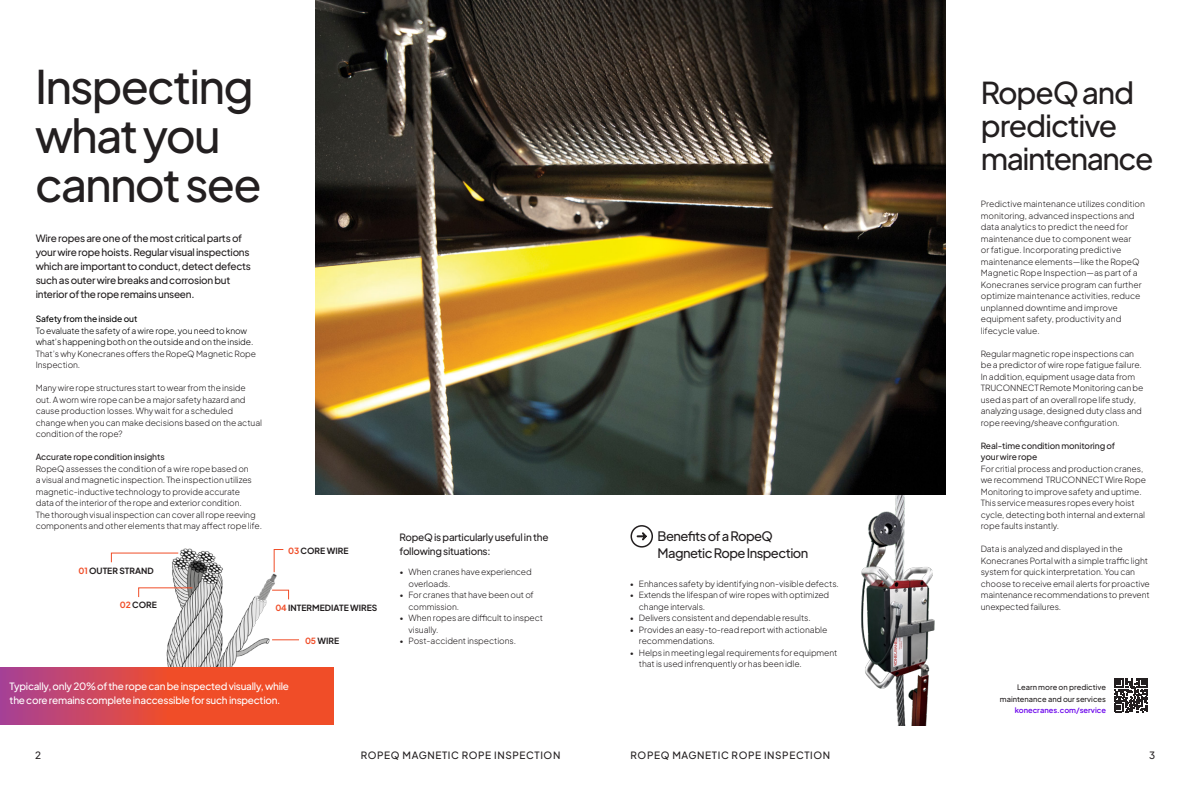
<style>
.page{position:relative;width:1191px;height:794px;background:#fff}
.page>*{position:absolute;margin:0;border:0;box-sizing:border-box;transform-origin:0 0}
.Headline_H2{font:500 46px/49px "Plus Jakarta Sans";letter-spacing:-.04em;color:#231f20}
.Headline_H2a{font:500 30px/33px "Plus Jakarta Sans";letter-spacing:-.04em;color:#231f20}
.Sub-headline_H4{font:500 13px/17px "Plus Jakarta Sans";letter-spacing:-.04em;color:#231f20}
.Lead_paragraph{font:500 10px/14px "Plus Jakarta Sans";letter-spacing:-.025em;color:#231f20}
.Lead_paragraph-2{font:500 10px/14px "Plus Jakarta Sans";letter-spacing:-.025em;color:#fff}
.UPPER_CASE{font:500 10px "Plus Jakarta Sans";letter-spacing:.06em;color:#231f20}
.Body_copy{font:300 8.5px/11.5px "Plus Jakarta Sans";letter-spacing:-.01em;color:#231f20}
.Body_copy-2{font:300 8.5px/11.5px "Plus Jakarta Sans";letter-spacing:-.01em;color:#000}
.Body_copy-3{font:500 8.5px "Plus Jakarta Sans";letter-spacing:-.01em;color:#231f20}
.Body_copy-4{font:700 8.5px "Plus Jakarta Sans";color:#231f20}
.Body_copy-5{font:500 8.5px "Plus Jakarta Sans";letter-spacing:-.01em;color:#000}
.Small_body_copy{font:500 7.5px/11.5px "Plus Jakarta Sans";color:#231f20;text-align:right}
.Small_body_copy-2{font:600 7.5px "Plus Jakarta Sans";color:#6900ec}
.s1{color:#231f20}
.s2{color:#f04d28}
</style>
<div class="page">
<img style="left:861px;top:495px;width:74px;height:230px">
<img style="left:315px;top:0;width:630px;height:494px">
<img style="left:149px;top:548px;width:151px;height:177px">
<div style="left:630px;top:525px;width:23px;height:22px;border:2px solid #231f20;border-radius:50%"></div>
<svg style="left:636px;top:532px;width:11px;height:9px"></svg>
<svg style="left:111px;top:552px;width:68px;height:11px"></svg>
<svg style="left:138px;top:587px;width:55px;height:10px"></svg>
<svg style="left:271px;top:589px;width:18px;height:11px"></svg>
<svg style="left:274px;top:549px;width:10px;height:24px"></svg>
<svg style="left:0;top:667px;width:334px;height:57px;background:#dc4a46"></svg>
<svg style="left:1114px;top:678px;width:34px;height:34px"></svg>
<svg style="left:272px;top:639px;width:27px;height:1px"></svg>
<p class="Headline_H2" style="left:35px;top:57px;width:228px">Inspecting what you cannot see</p>
<p class="Lead_paragraph" style="left:36px;top:230px;width:217px">Wire ropes are one of the most critical parts of your wire rope hoists. Regular visual inspections which are important to conduct, detect defects such as outer wire breaks and corrosion but interior of the rope remains unseen.</p>
<p class="Body_copy-5" style="left:36px;top:312px;width:103px">Safety from the inside out</p>
<p class="Body_copy-2" style="left:36px;top:324px;width:222px">To evaluate the safety of a wire rope, you need to know what’s happening both on the outside and on the inside.<br><span class="s1">That’s why Konecranes offers the RopeQ Magnetic Rope Inspection.</span></p>
<p class="Body_copy" style="left:36px;top:381px;width:228px">Many wire rope structures start to wear from the inside out. A worn wire rope can be a major safety hazard and cause production losses. Why wait for a scheduled change when you can make decisions based on the actual condition of the rope?</p>
<p class="Body_copy-3" style="left:36px;top:450px;width:130px">Accurate rope condition insights</p>
<p class="Body_copy" style="left:36px;top:462px;width:228px">RopeQ assesses the condition of a wire rope based on<br>a visual and magnetic inspection. The inspection utilizes magnetic-inductive technology to provide accurate<br>data of the interior of the rope and exterior condition.<br>The thorough visual inspection can cover all rope reeving components and other elements that may affect rope life.</p>
<p class="Headline_H2a" style="left:980px;top:72px;width:174px">RopeQ and predictive maintenance</p>
<p class="Body_copy" style="left:980px;top:197px;width:166px">Predictive maintenance utilizes condition monitoring, advanced inspections and data analytics to predict the need for maintenance due to component wear<br>or fatigue. Incorporating predictive maintenance elements—like the RopeQ Magnetic Rope Inspection—as part of a Konecranes service program can further optimize maintenance activities, reduce unplanned downtime and improve equipment safety, productivity and lifecycle value.</p>
<p class="Body_copy" style="left:980px;top:347px;width:164px">Regular magnetic rope inspections can be a predictor of wire rope fatigue failure.<br>In addition, equipment usage data from TRUCONNECT Remote Monitoring can be used as part of an overall rope life study, analyzing usage, designed duty class and rope reeving/sheave configuration.</p>
<p class="Body_copy-3" style="left:980px;top:438px;width:136px">Real-time condition monitoring of</p>
<p class="Body_copy-3" style="left:980px;top:450px;width:58px">your wire rope</p>
<p class="Body_copy" style="left:980px;top:462px;width:167px">For critial process and production cranes, we recommend TRUCONNECT Wire Rope Monitoring to improve safety and uptime.<br>This service measures ropes every hoist cycle, detecting both internal and external rope faults instantly.</p>
<p class="Body_copy" style="left:980px;top:542px;width:171px">Data is analyzed and displayed in the Konecranes Portal with a simple traffic light system for quick interpretation. You can choose to receive email alerts for proactive maintenance recommendations to prevent unexpected failures.</p>
<p class="Sub-headline_H4" style="left:657px;top:526px;width:152px">Benefits of a RopeQ<br>Magnetic Rope Inspection</p>
<p class="Body_copy" style="left:630px;top:577px;width:210px">• Enhances safety by identifying non-visible defects.</p>
<p class="Body_copy" style="left:639px;top:588px;width:192px;text-indent:-9px">• Extends the lifespan of wire ropes with optimized change intervals.</p>
<p class="Body_copy" style="left:630px;top:611px;width:182px">• Delivers consistent and dependable results.</p>
<p class="Body_copy" style="left:639px;top:623px;width:190px;text-indent:-9px">• Provides an easy-to-read report with actionable recommendations.</p>
<p class="Body_copy" style="left:639px;top:646px;width:200px;text-indent:-9px">• Helps in meeting legal requirements for equipment that is used infrenquently or has been idle.</p>
<p class="Lead_paragraph" style="left:399px;top:529px;width:150px">RopeQ is particularly useful in the following situations:</p>
<p class="Body_copy" style="left:408px;top:565px;width:125px;text-indent:-9px">• When cranes have experienced overloads.</p>
<p class="Body_copy" style="left:408px;top:588px;width:127px;text-indent:-9px">• For cranes that have been out of commission.</p>
<p class="Body_copy" style="left:408px;top:611px;width:136px;text-indent:-9px">• When ropes are difficult to inspect visually.</p>
<p class="Body_copy" style="left:399px;top:634px;width:118px">• Post-accident inspections.</p>
<p class="Body_copy-4" style="left:288px;top:543px;width:62px"><span class="s2">03</span> CORE WIRE</p>
<p class="Body_copy-4" style="left:78px;top:563px;width:77px"><span class="s2">01</span> OUTER STRAND</p>
<p class="Body_copy-4" style="left:120px;top:597px;width:39px"><span class="s2">02</span> CORE</p>
<p class="Body_copy-4" style="left:275px;top:600px;width:104px"><span class="s2">04</span> INTERMEDIATE WIRES</p>
<p class="Body_copy-4" style="left:305px;top:633px;width:36px"><span class="s2">05</span> WIRE</p>
<p class="Lead_paragraph-2" style="left:10px;top:678px;width:281px">Typically, only 20% of the rope can be inspected visually, while the core remains complete inaccessible for such inspection.</p>
<p class="Small_body_copy" style="left:999px;top:681px;width:108px">Learn more on predictive maintenance and our services</p>
<p class="Small_body_copy-2" style="left:1014px;top:704px;width:93px">konecranes.com/service</p>
<p class="UPPER_CASE" style="left:35px;top:747px;width:7px">2</p>
<p class="UPPER_CASE" style="left:361px;top:747px;width:201px">ROPEQ MAGNETIC ROPE INSPECTION</p>
<p class="UPPER_CASE" style="left:630px;top:747px;width:201px">ROPEQ MAGNETIC ROPE INSPECTION</p>
<p class="UPPER_CASE" style="left:1149px;top:747px;width:8px">3</p>
</div>
